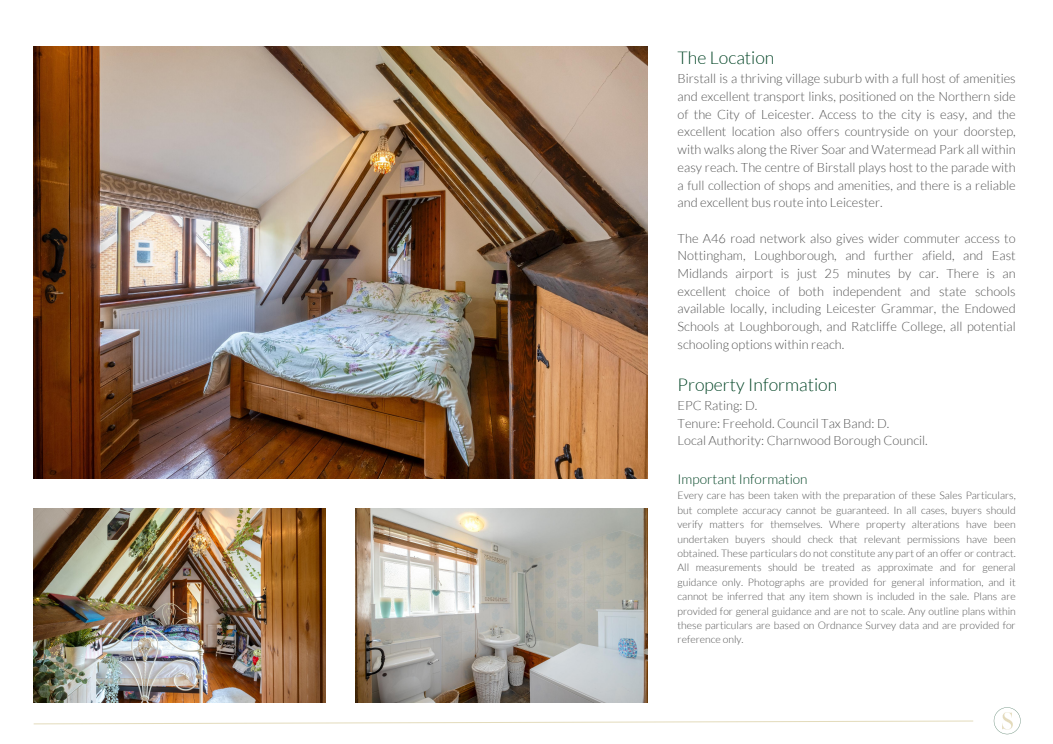
<style>
.page{position:relative;width:1053px;height:744px;background:#fff}
.page>*{position:absolute;margin:0;border:0;box-sizing:border-box;transform-origin:0 0}
.t1{font:300 17.6px "Lato";color:#004324}
.t2{font:300 13.6px "Lato";color:#004324}
.t3{font:300 12.8px/17.7px "Lato";color:#545454;text-align:justify}
.t4{font:300 10.4px/14.4px "Lato";color:#545454;text-align:justify}
</style>
<div class="page">
<img style="left:34px;top:47px;width:613px;height:431px">
<img style="left:34px;top:509px;width:291px;height:194px">
<img style="left:355px;top:509px;width:292px;height:194px">
<svg style="left:33px;top:720px;width:940px;height:5px"></svg>
<img style="left:993px;top:707px;width:28px;height:28px">
<h1 class="t1" style="left:677px;top:47px;width:98px">The Location</h1>
<p class="t3" style="left:677px;top:70px;width:339px">Birstall is a thriving village suburb with a full host of amenities and excellent transport links, positioned on the Northern side of the City of Leicester. Access to the city is easy, and the excellent location also offers countryside on your doorstep, with walks along the River Soar and Watermead Park all within easy reach. The centre of Birstall plays host to the parade with a full collection of shops and amenities, and there is a reliable and excellent bus route into Leicester.</p>
<p class="t3" style="left:677px;top:229px;width:339px">The A46 road network also gives wider commuter access to Nottingham, Loughborough, and further afield, and East Midlands airport is just 25 minutes by car. There is an excellent choice of both independent and state schools available locally, including Leicester Grammar, the Endowed Schools at Loughborough, and Ratcliffe College, all potential schooling options within reach.</p>
<h1 class="t1" style="left:677px;top:373px;width:161px">Property Information</h1>
<p class="t3" style="left:677px;top:396px;width:252px;text-align:left">EPC Rating: D.<br>Tenure: Freehold. Council Tax Band: D.<br>Local Authority: Charnwood Borough Council.</p>
<p class="t2" style="left:677px;top:471px;width:131px">Important Information</p>
<p class="t4" style="left:677px;top:488px;width:339px">Every care has been taken with the preparation of these Sales Particulars, but complete accuracy cannot be guaranteed. In all cases, buyers should verify matters for themselves. Where property alterations have been undertaken buyers should check that relevant permissions have been obtained. These particulars do not constitute any part of an offer or contract.<br>All measurements should be treated as approximate and for general guidance only. Photographs are provided for general information, and it cannot be inferred that any item shown is included in the sale. Plans are provided for general guidance and are not to scale. Any outline plans within these particulars are based on Ordnance Survey data and are provided for reference only.</p>
</div>
